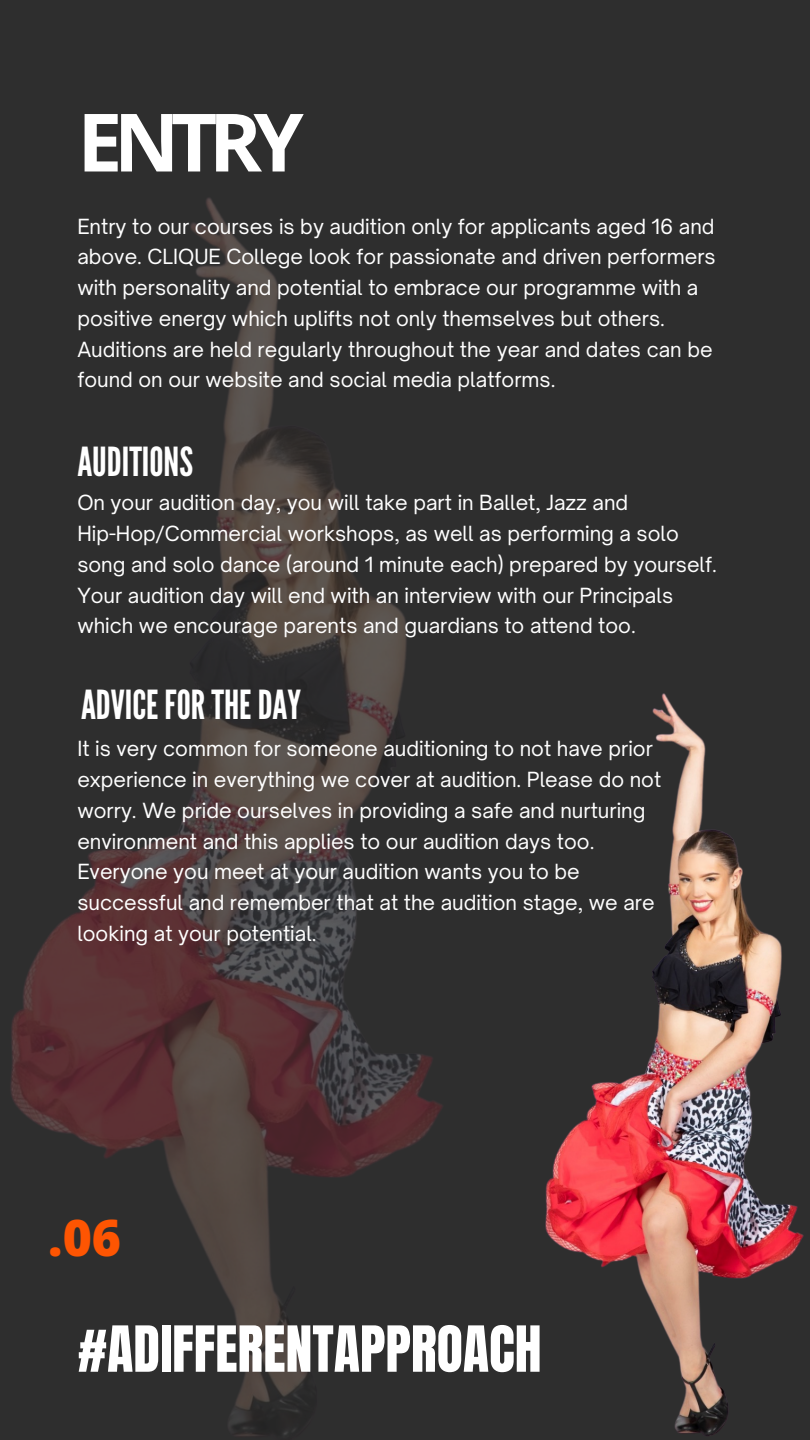
<style>
.page{position:relative;width:810px;height:1440px;background:#2e2e2e}
.page>*{position:absolute;margin:0;border:0;box-sizing:border-box;transform-origin:0 0}
.t1{font:700 80.5px "Open Sans";letter-spacing:-.105em;color:#fff}
.t2{font:54px "Anton";color:#fff}
.t3{font:800 50px "Open Sans";color:#fe5502}
.t4{font:40px "League Gothic";color:#fff}
.t5{font:20px/30.8px "Open Sauce One";color:#fff}
</style>
<div class="page">
<img style="left:10px;top:198px;width:433px;height:1238px">
<img style="left:545px;top:693px;width:259px;height:743px">
<h1 class="t1" style="left:77px;top:86px;width:228px">ENTRY</h1>
<p class="t5" style="left:77px;top:211px;width:640px">Entry to our courses is by audition only for applicants aged 16 and above. CLIQUE College look for passionate and driven performers with personality and potential to embrace our programme with a positive energy which uplifts not only themselves but others.<br>Auditions are held regularly throughout the year and dates can be found on our website and social media platforms.</p>
<p class="t4" style="left:77px;top:439px;width:117px">AUDITIONS</p>
<h2 class="t5" style="left:77px;top:487px;width:552px">On your audition day, you will take part in Ballet, Jazz and</h2>
<p class="t5" style="left:77px;top:518px;width:641px">Hip-Hop/Commercial workshops, as well as performing a solo song and solo dance (around 1 minute each) prepared by yourself.<br>Your audition day will end with an interview with our Principals which we encourage parents and guardians to attend too.</p>
<p class="t4" style="left:81px;top:681px;width:222px">ADVICE FORTHEDAY</p>
<p class="t5" style="left:77px;top:733px;width:585px">It is very common for someone auditioning to not have prior experience in everything we cover at audition. Please do not</p>
<p class="t5" style="left:77px;top:795px;width:570px">worry. We pride ourselves in providing a safe and nurturing environment and this applies to our audition days too.</p>
<p class="t5" style="left:77px;top:856px;width:504px">Everyone you meet at your audition wants you to be</p>
<p class="t5" style="left:77px;top:887px;width:579px">successful and remember that at the audition stage, we are looking at your potential.</p>
<p class="t3" style="left:48px;top:1203px;width:74px">.06</p>
<p class="t2" style="left:78px;top:1310px;width:465px">#ADIFFERENTAPPROACH</p>
</div>
